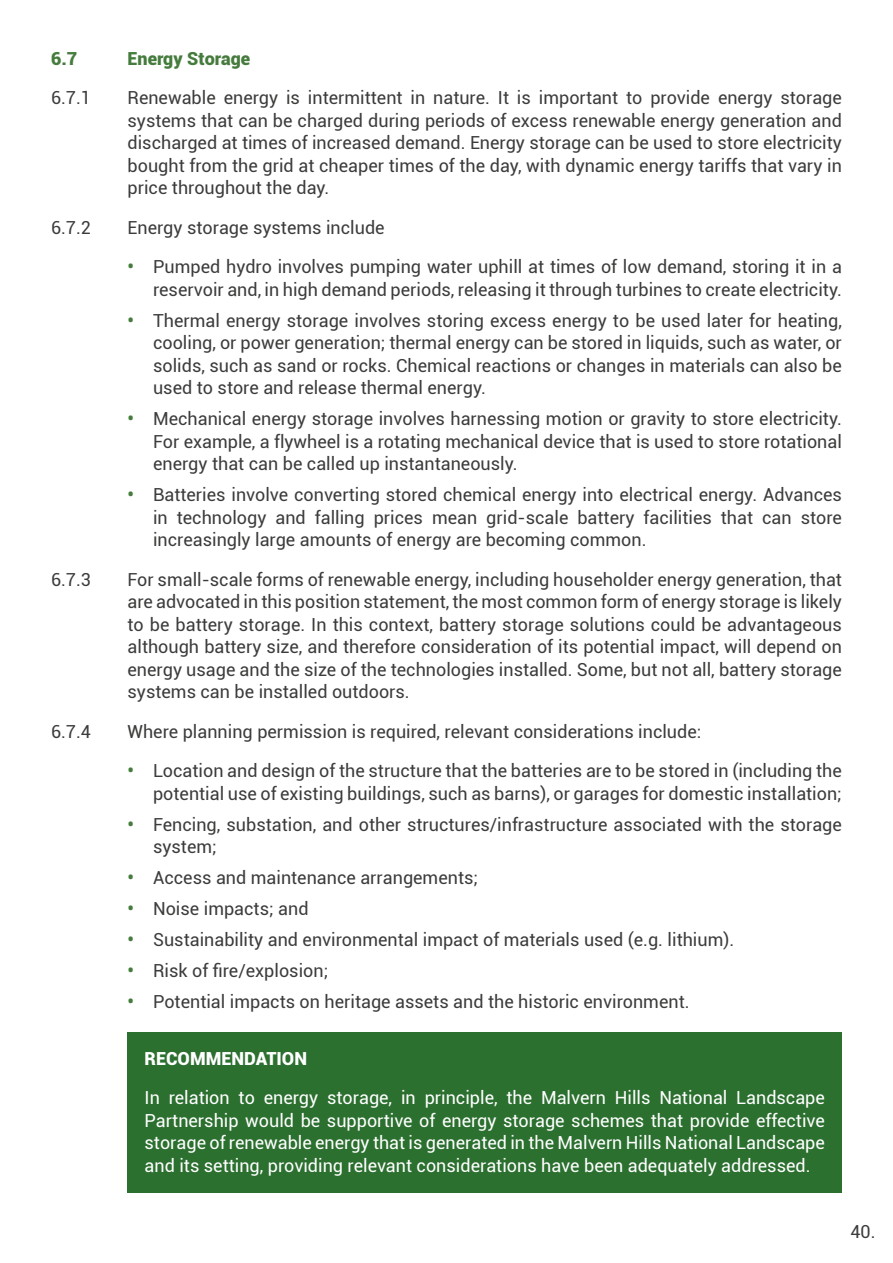
<style>
.page{position:relative;width:893px;height:1263px;background:#fff}
.page>*{position:absolute;margin:0;border:0;box-sizing:border-box;transform-origin:0 0}
.Non_Numbered_Paragraph__p{font:18px/22.5px "Roboto";color:#3c3c3b;text-align:justify}
.Green_Box_Paragraph__p{font:18px/22.5px "Roboto";color:#fff;text-align:justify}
.Section_Sub_Title__H4{font:900 18px "Roboto";color:#457b3c}
.Green_Box_Title__H3{font:900 18px "Roboto";color:#fff}
.s1{font-weight:700;color:#457b3c}
</style>
<div class="page">
<div style="left:128px;top:1032px;width:714px;height:54px;background:#2c7030"></div>
<div style="left:128px;top:1071px;width:714px;height:122px;background:#2c7030"></div>
<h4 class="Section_Sub_Title__H4" style="left:51px;top:45px;width:28px">6.7</h4>
<h4 class="Section_Sub_Title__H4" style="left:128px;top:45px;width:124px">Energy Storage</h4>
<p class="Non_Numbered_Paragraph__p" style="left:51px;top:86px;width:42px">6.7.1</p>
<p class="Non_Numbered_Paragraph__p" style="left:128px;top:86px;width:716px">Renewable energy is intermittent in nature. It is important to provide energy storage systems that can be charged during periods of excess renewable energy generation and discharged at times of increased demand. Energy storage can be used to store electricity bought from the grid at cheaper times of the day, with dynamic energy tariffs that vary in price throughout the day.</p>
<p class="Non_Numbered_Paragraph__p" style="left:51px;top:215px;width:42px">6.7.2</p>
<p class="Non_Numbered_Paragraph__p" style="left:128px;top:215px;width:259px">Energy storage systems include</p>
<p class="Non_Numbered_Paragraph__p" style="left:128px;top:255px;width:716px;text-align:right"><span class="s1">•</span> Pumped hydro involves pumping water uphill at times of low demand, storing it in a reservoir and, in high demand periods, releasing it through turbines to create electricity.</p>
<p class="Non_Numbered_Paragraph__p" style="left:153px;top:308px;width:690px;text-indent:-26px"><span class="s1">•</span> Thermal energy storage involves storing excess energy to be used later for heating, cooling, or power generation; thermal energy can be stored in liquids, such as water, or solids, such as sand or rocks. Chemical reactions or changes in materials can also be used to store and release thermal energy.</p>
<p class="Non_Numbered_Paragraph__p" style="left:153px;top:407px;width:690px;text-indent:-26px"><span class="s1">•</span> Mechanical energy storage involves harnessing motion or gravity to store electricity.<br>For example, a flywheel is a rotating mechanical device that is used to store rotational energy that can be called up instantaneously.</p>
<p class="Non_Numbered_Paragraph__p" style="left:153px;top:483px;width:690px;text-indent:-26px"><span class="s1">•</span> Batteries involve converting stored chemical energy into electrical energy. Advances in technology and falling prices mean grid-scale battery facilities that can store increasingly large amounts of energy are becoming common.</p>
<p class="Non_Numbered_Paragraph__p" style="left:51px;top:567px;width:42px">6.7.3</p>
<p class="Non_Numbered_Paragraph__p" style="left:128px;top:567px;width:716px">For small-scale forms of renewable energy, including householder energy generation, that are advocated in this position statement, the most common form of energy storage is likely to be battery storage. In this context, battery storage solutions could be advantageous although battery size, and therefore consideration of its potential impact, will depend on energy usage and the size of the technologies installed. Some, but not all, battery storage systems can be installed outdoors.</p>
<p class="Non_Numbered_Paragraph__p" style="left:51px;top:719px;width:42px">6.7.4</p>
<p class="Non_Numbered_Paragraph__p" style="left:128px;top:719px;width:575px">Where planning permission is required, relevant considerations include:</p>
<p class="Non_Numbered_Paragraph__p" style="left:128px;top:759px;width:716px;text-align:right"><span class="s1">•</span> Location and design of the structure that the batteries are to be stored in (including the potential use of existing buildings, such as barns), or garages for domestic installation;</p>
<p class="Non_Numbered_Paragraph__p" style="left:153px;top:812px;width:690px;text-indent:-26px"><span class="s1">•</span> Fencing, substation, and other structures/infrastructure associated with the storage system;</p>
<p class="Non_Numbered_Paragraph__p" style="left:128px;top:866px;width:352px"><span class="s1">•</span> Access and maintenance arrangements;</p>
<p class="Non_Numbered_Paragraph__p" style="left:128px;top:897px;width:182px"><span class="s1">•</span> Noise impacts; and</p>
<p class="Non_Numbered_Paragraph__p" style="left:128px;top:928px;width:608px"><span class="s1">•</span> Sustainability and environmental impact of materials used (e.g. lithium).</p>
<p class="Non_Numbered_Paragraph__p" style="left:128px;top:959px;width:202px"><span class="s1">•</span> Risk of fire/explosion;</p>
<p class="Non_Numbered_Paragraph__p" style="left:128px;top:990px;width:563px"><span class="s1">•</span> Potential impacts on heritage assets and the historic environment.</p>
<h3 class="Green_Box_Title__H3" style="left:145px;top:1045px;width:164px">RECOMMENDATION</h3>
<p class="Green_Box_Paragraph__p" style="left:145px;top:1086px;width:682px">In relation to energy storage, in principle, the Malvern Hills National Landscape Partnership would be supportive of energy storage schemes that provide effective storage of renewable energy that is generated in the Malvern Hills National Landscape and its setting, providing relevant considerations have been adequately addressed.</p>
<p class="Non_Numbered_Paragraph__p" style="left:850px;top:1220px;width:27px">40.</p>
</div>
